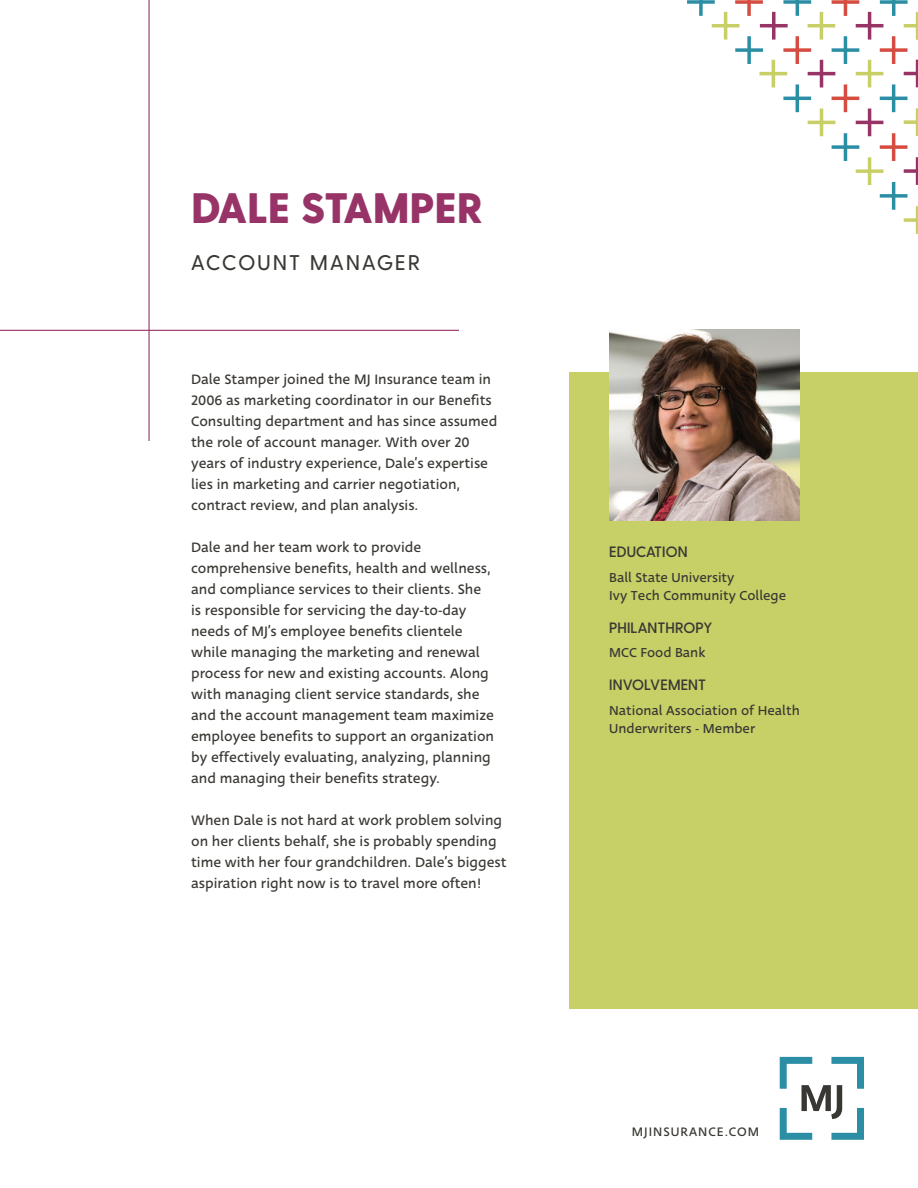
<style>
.page{position:relative;width:918px;height:1188px;background:#fff}
.page>*{position:absolute;margin:0;border:0;box-sizing:border-box;transform-origin:0 0}
.t1{font:800 42.6px "Greycliff CF";letter-spacing:.01em;color:#983367}
.t2{font:500 21.3px "Greycliff CF";letter-spacing:.11em;color:#3a3833}
.t3{font:15px/21px "Deva Ideal";color:#3a3833}
.t4{font:600 15px "Greycliff CF";letter-spacing:.01em;color:#393833}
.t5{font:14.25px/18px "Deva Ideal";color:#393833}
.t6{font:13.5px "Deva Ideal";letter-spacing:.075em;color:#3a3833}
</style>
<div class="page">
<div style="left:569px;top:373px;width:349px;height:636px;background:#c7cf67"></div>
<svg style="left:687px;top:0;width:231px;height:234px"></svg>
<img style="left:609px;top:330px;width:191px;height:190px">
<hr style="left:0;top:330px;width:459px;height:1px;background:#983367">
<hr style="left:148px;top:0;width:2px;height:441px;background:#983367">
<svg style="left:780px;top:1057px;width:84px;height:83px"></svg>
<h1 class="t1" style="left:191px;top:182px;width:293px">DALE STAMPER</h1>
<h2 class="t2" style="left:191px;top:250px;width:230px">ACCOUNT MANAGER</h2>
<p class="t3" style="left:191px;top:369px;width:308px">Dale Stamper joined the MJ Insurance team in 2006 as marketing coordinator in our Benefits Consulting department and has since assumed the role of account manager. With over 20 years of industry experience, Dale’s expertise lies in marketing and carrier negotiation, contract review, and plan analysis.</p>
<p class="t3" style="left:191px;top:537px;width:305px">Dale and her team work to provide comprehensive benefits, health and wellness, and compliance services to their clients. She is responsible for servicing the day-to-day needs of MJ’s employee benefits clientele while managing the marketing and renewal process for new and existing accounts. Along with managing client service standards, she and the account management team maximize employee benefits to support an organization by effectively evaluating, analyzing, planning and managing their benefits strategy.</p>
<p class="t3" style="left:191px;top:810px;width:317px">When Dale is not hard at work problem solving on her clients behalf, she is probably spending time with her four grandchildren. Dale’s biggest aspiration right now is to travel more often!</p>
<p class="t4" style="left:609px;top:543px;width:80px">EDUCATION</p>
<p class="t5" style="left:609px;top:568px;width:179px">Ball State University<br>Ivy Tech Community College</p>
<p class="t4" style="left:609px;top:619px;width:104px">PHILANTHROPY</p>
<p class="t5" style="left:609px;top:644px;width:98px">MCC Food Bank</p>
<p class="t4" style="left:609px;top:676px;width:98px">INVOLVEMENT</p>
<p class="t5" style="left:609px;top:702px;width:192px">National Association of Health<br>Underwriters - Member</p>
<p class="t6" style="left:632px;top:1124px;width:129px">MJINSURANCE.COM</p>
</div>
